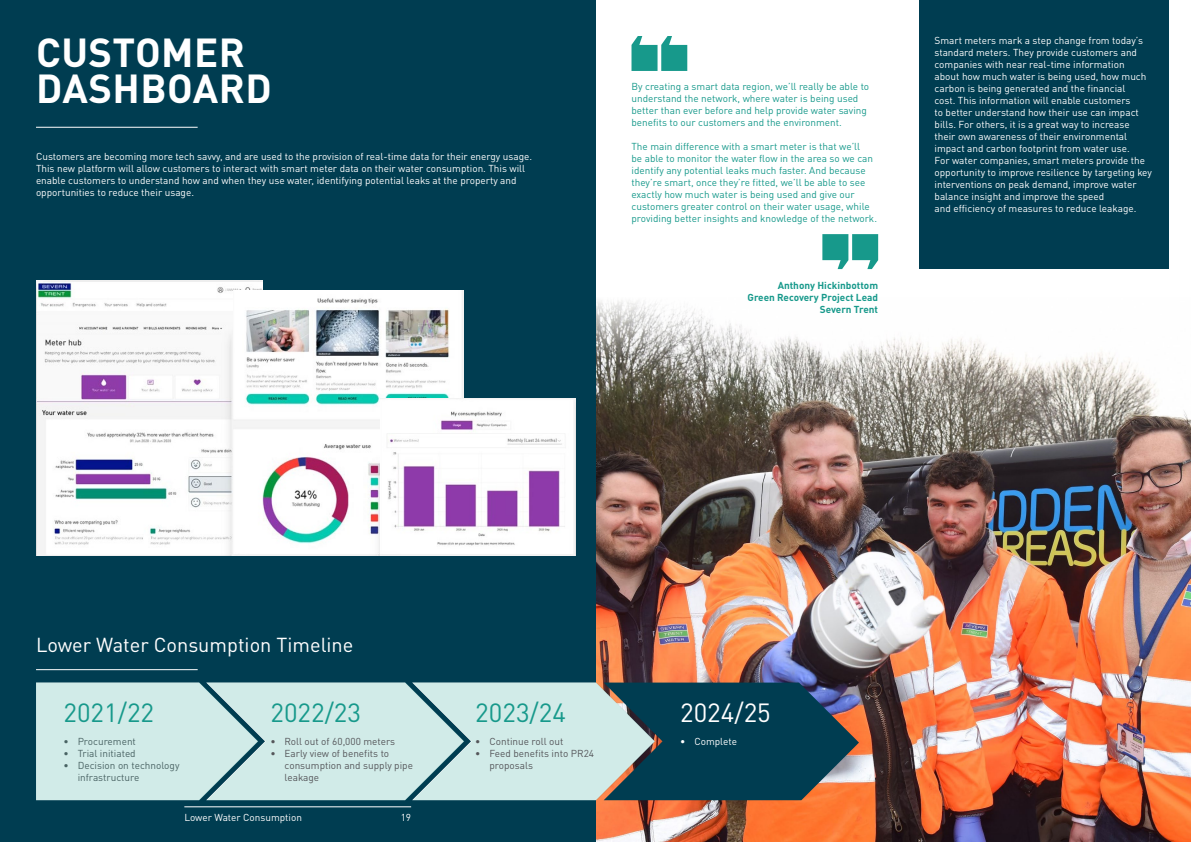
<style>
.page{position:relative;width:1191px;height:842px;background:#fff}
.page>*{position:absolute;margin:0;border:0;box-sizing:border-box;transform-origin:0 0}
.t1{font:700 40px/36px "DINOT";letter-spacing:.01em;color:#fff}
.t2{font:26px "DINOT";color:#17998b}
.t3{font:26px "DINOT";color:#fff}
.t4{font:20px "DINOT";color:#fff}
.t5{font:10px/12px "DINOT";color:#fff}
.t6{font:10px/12px "DINOT";color:#17998b}
.t7{font:10px/12px "DINOT";color:#55565a}
.t8{font:700 10px/12px "DINOT";color:#17998b;text-align:right}
</style>
<div class="page">
<img style="left:595px;top:291px;width:596px;height:551px">
<div style="left:0;top:0;width:595px;height:842px;background:#003d51"></div>
<img style="left:36px;top:281px;width:226px;height:275px">
<img style="left:233px;top:291px;width:230px;height:265px">
<img style="left:380px;top:398px;width:195px;height:158px">
<hr style="left:36px;top:127px;width:162px;height:1px;background:#fff">
<hr style="left:184px;top:806px;width:227px;height:1px;background:#fff">
<svg style="left:36px;top:682px;width:823px;height:118px"></svg>
<hr style="left:36px;top:669px;width:162px;height:1px;background:#fff">
<div style="left:919px;top:0;width:250px;height:268px;background:#003d51"></div>
<svg style="left:631px;top:36px;width:56px;height:35px"></svg>
<svg style="left:822px;top:234px;width:56px;height:35px"></svg>
<h1 class="t1" style="left:36px;top:33px;width:237px">CUSTOMER<br>DASHBOARD</h1>
<p class="t5" style="left:36px;top:150px;width:497px">Customers are becoming more tech savvy, and are used to the provision of real-time data for their energy usage.<br>This new platform will allow customers to interact with smart meter data on their water consumption. This will enable customers to understand how and when they use water, identifying potential leaks at the property and opportunities to reduce their usage.</p>
<p class="t6" style="left:631px;top:80px;width:239px">By creating a smart data region, we’ll really be able to understand the network, where water is being used better than ever before and help provide water saving benefits to our customers and the environment.</p>
<p class="t6" style="left:631px;top:140px;width:247px">The main difference with a smart meter is that we’ll<br>be able to monitor the water flow in the area so we can identify any potential leaks much faster. And because they’re smart, once they’re fitted, we’ll be able to see exactly how much water is being used and give our customers greater control on their water usage, while providing better insights and knowledge of the network.</p>
<p class="t8" style="left:747px;top:279px;width:132px">Anthony Hickinbottom<br>Green Recovery Project Lead<br>Severn Trent</p>
<p class="t5" style="left:934px;top:34px;width:219px">Smart meters mark a step change from today’s standard meters. They provide customers and companies with near real-time information about how much water is being used, how much carbon is being generated and the financial<br>cost. This information will enable customers<br>to better understand how their use can impact bills. For others, it is a great way to increase their own awareness of their environmental impact and carbon footprint from water use.<br>For water companies, smart meters provide the opportunity to improve resilience by targeting key interventions on peak demand, improve water balance insight and improve the speed<br>and efficiency of measures to reduce leakage.</p>
<h3 class="t4" style="left:36px;top:633px;width:319px">Lower Water Consumption Timeline</h3>
<h2 class="t2" style="left:63px;top:696px;width:92px">2021/22</h2>
<p class="t7" style="left:63px;top:735px;width:74px">• Procurement</p>
<p class="t7" style="left:63px;top:747px;width:74px">• Trial initiated</p>
<p class="t7" style="left:78px;top:759px;width:103px;text-indent:-14px">• Decision on technology infrastructure</p>
<h2 class="t2" style="left:270px;top:696px;width:92px">2022/23</h2>
<h2 class="t2" style="left:475px;top:696px;width:92px">2023/24</h2>
<h2 class="t3" style="left:680px;top:696px;width:92px">2024/25</h2>
<p class="t7" style="left:270px;top:735px;width:126px">• Roll out of 60,000 meters</p>
<p class="t7" style="left:285px;top:747px;width:130px;text-indent:-14px">• Early view of benefits to consumption and supply pipe leakage</p>
<p class="t7" style="left:475px;top:735px;width:90px">• Continue roll out</p>
<p class="t7" style="left:489px;top:747px;width:106px;text-indent:-14px">• Feed benefits into PR24 proposals</p>
<p class="t5" style="left:680px;top:735px;width:58px">• Complete</p>
<p class="t5" style="left:184px;top:811px;width:119px">Lower Water Consumption</p>
<p class="t5" style="left:401px;top:811px;width:12px">19</p>
</div>
